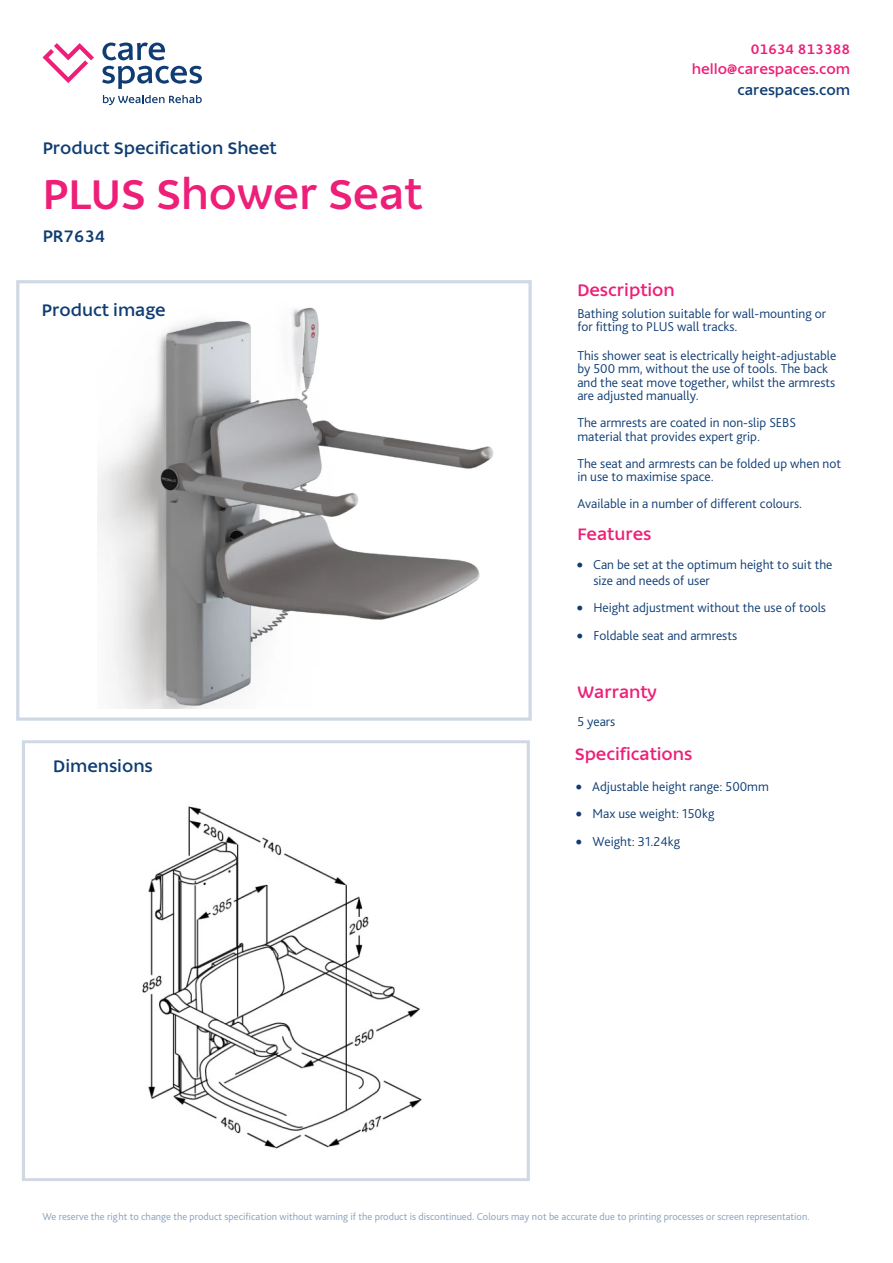
<style>
.page{position:relative;width:893px;height:1263px;background:#fff}
.page>*{position:absolute;margin:0;border:0;box-sizing:border-box;transform-origin:0 0}
.t1{font:500 45px "Aubaine";color:#ed1f78}
.t2{font:500 18px "Aubaine";color:#0f3d73}
.t3{font:500 18px "Aubaine";color:#ed1f78}
.t4{font:500 18px "Aubaine";color:#0f3d72}
.t5{font:500 15px/20.5px "Aubaine";color:#ed1f78;text-align:right}
.t6{font:500 15px "Aubaine";color:#0f3d73}
.t7{font:300 13.5px/13.5px "Bliss Pro";color:#0f3d73}
.t8{font:300 10.5px "Bliss Pro";color:#879eb9}
</style>
<div class="page">
<img style="left:97px;top:307px;width:397px;height:402px">
<svg style="left:102px;top:43px;width:63px;height:17px"></svg>
<svg style="left:102px;top:66px;width:100px;height:23px"></svg>
<svg style="left:103px;top:95px;width:99px;height:10px"></svg>
<svg style="left:43px;top:43px;width:51px;height:40px"></svg>
<div style="left:16px;top:280px;width:516px;height:441px;border:3px solid #cfd8e3"></div>
<div style="left:22px;top:740px;width:508px;height:441px;border:3px solid #cfd8e3"></div>
<img style="left:142px;top:806px;width:280px;height:343px">
<h2 class="t2" style="left:43px;top:140px;width:235px">Product Specification Sheet</h2>
<h1 class="t1" style="left:43px;top:175px;width:381px">PLUS Shower Seat</h1>
<h2 class="t4" style="left:43px;top:228px;width:64px">PR7634</h2>
<h2 class="t2" style="left:42px;top:302px;width:125px">Product image</h2>
<h2 class="t2" style="left:53px;top:758px;width:101px">Dimensions</h2>
<p class="t5" style="left:692px;top:39px;width:160px">01634 813388 hello@carespaces.com</p>
<p class="t6" style="left:737px;top:83px;width:114px">carespaces.com</p>
<h2 class="t3" style="left:577px;top:282px;width:99px">Description</h2>
<p class="t7" style="left:577px;top:306px;width:250px">Bathing solution suitable for wall-mounting or for fitting to PLUS wall tracks.</p>
<p class="t7" style="left:577px;top:348px;width:260px">This shower seat is electrically height-adjustable by 500 mm, without the use of tools. The back and the seat move together, whilst the armrests are adjusted manually.</p>
<p class="t7" style="left:577px;top:416px;width:220px">The armrests are coated in non-slip SEBS material that provides expert grip.</p>
<p class="t7" style="left:577px;top:456px;width:265px">The seat and armrests can be folded up when not in use to maximise space.</p>
<p class="t7" style="left:577px;top:497px;width:226px">Available in a number of different colours.</p>
<h2 class="t3" style="left:577px;top:526px;width:76px">Features</h2>
<p class="t7" style="left:593px;top:556px;width:241px;line-height:16.2px;text-indent:-17px">• Can be set at the optimum height to suit the size and needs of user</p>
<p class="t7" style="left:577px;top:601px;width:251px">• Height adjustment without the use of tools</p>
<p class="t7" style="left:577px;top:628px;width:162px">• Foldable seat and armrests</p>
<h2 class="t3" style="left:577px;top:684px;width:81px">Warranty</h2>
<p class="t7" style="left:577px;top:715px;width:40px">5 years</p>
<h2 class="t3" style="left:575px;top:746px;width:119px">Specifications</h2>
<p class="t7" style="left:576px;top:779px;width:195px">• Adjustable height range: 500mm</p>
<p class="t7" style="left:576px;top:806px;width:140px">• Max use weight: 150kg</p>
<p class="t7" style="left:576px;top:834px;width:106px">• Weight: 31.24kg</p>
<p class="t8" style="left:43px;top:1210px;width:769px">We reserve the right to change the product specification without warning if the product is discontinued. Colours may not be accurate due to printing processes or screen representation.</p>
</div>
